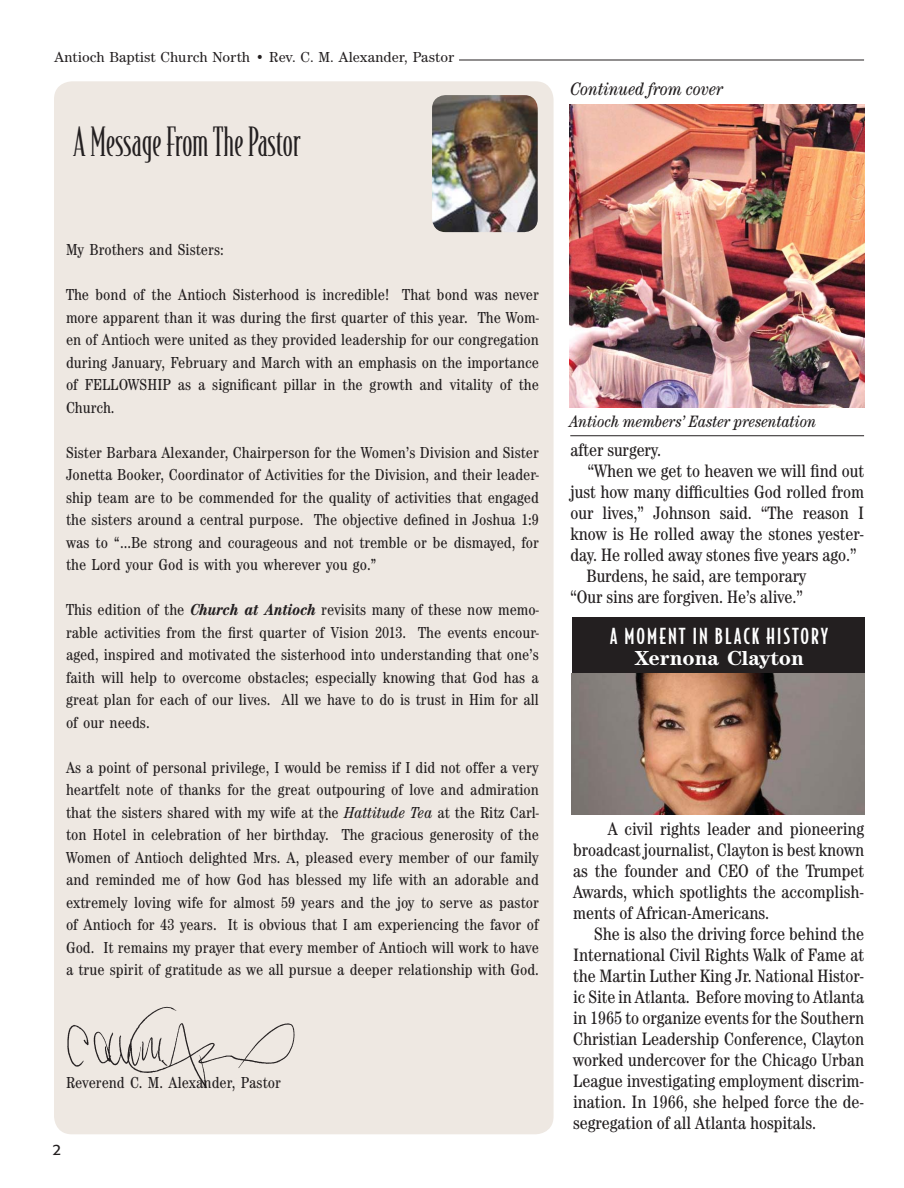
<style>
.page{position:relative;width:904px;height:1188px;background:#fff}
.page>*{position:absolute;margin:0;border:0;box-sizing:border-box;transform-origin:0 0}
.t1{font:300 38.25px "Bodega Serif";color:#231f20}
.t2{font:500 21px/21px "Bodega Sans";letter-spacing:.1em;color:#fff;text-align:center}
.t3{font:condensed 18px "Century";color:#231f20}
.t4{font:italic condensed 18px "Century";color:#231f20}
.t5{font:condensed 16.5px/22.5px "Century Itc T";color:#231f20;text-align:justify}
.t6{font:italic condensed 16.5px "Century";color:#231f20}
.t7{font:15px "Century Itc T";color:#231f20;scale:.95 1}
.t8{font:15px "Formata";color:#231f20}
.s1{font-weight:700;font-style:italic}
.s2{font-style:italic}
.s3{font-family:"Century Itc T";font-weight:700}
</style>
<div class="page">
<hr style="left:459px;top:60px;width:405px;height:1px;background:#231f20">
<div style="left:572px;top:617px;width:292px;height:65px;background:#231f20"></div>
<div style="left:54px;top:81px;width:500px;height:1053px;background:#eee8e2;border-radius:18px"></div>
<img style="left:432px;top:95px;width:106px;height:137px;border-radius:13px">
<img style="left:67px;top:1006px;width:228px;height:83px">
<hr style="left:570px;top:435px;width:294px;height:1px;background:#231f20">
<img style="left:570px;top:104px;width:294px;height:304px">
<img style="left:572px;top:673px;width:292px;height:142px">
<p class="t7" style="left:54px;top:52px;width:423px">Antioch Baptist Church North • Rev. C. M. Alexander, Pastor</p>
<p class="t1" style="left:73px;top:126px;width:229px">A Message From The Pastor</p>
<p class="t4" style="left:571px;top:83px;width:154px">Continued from cover</p>
<p class="t5" style="left:66px;top:239px;width:159px">My Brothers and Sisters:</p>
<p class="t5" style="left:66px;top:284px;width:474px">The bond of the Antioch Sisterhood is incredible! That bond was never more apparent than it was during the first quarter of this year. The Wom&shy;en of Antioch were united as they provided leadership for our congregation during January, February and March with an emphasis on the importance of FELLOWSHIP as a significant pillar in the growth and vitality of the Church.</p>
<p class="t5" style="left:66px;top:442px;width:474px">Sister Barbara Alexander, Chairperson for the Women’s Division and Sister Jonetta Booker, Coordinator of Activities for the Division, and their leader&shy;ship team are to be commended for the quality of activities that engaged the sisters around a central purpose. The objective defined in Joshua 1:9 was to “…Be strong and courageous and not tremble or be dismayed, for the Lord your God is with you wherever you go.”</p>
<p class="t5" style="left:66px;top:599px;width:474px">This edition of the <span class="s1">Church at Antioch</span> revisits many of these now memo&shy;rable activities from the first quarter of Vision 2013. The events encour&shy;aged, inspired and motivated the sisterhood into understanding that one’s faith will help to overcome obstacles; especially knowing that God has a great plan for each of our lives. All we have to do is trust in Him for all of our needs.</p>
<p class="t5" style="left:66px;top:757px;width:474px">As a point of personal privilege, I would be remiss if I did not offer a very heartfelt note of thanks for the great outpouring of love and admiration that the sisters shared with my wife at the <span class="s2">Hattitude Tea</span> at the Ritz Carl&shy;ton Hotel in celebration of her birthday. The gracious generosity of the Women of Antioch delighted Mrs. A, pleased every member of our family and reminded me of how God has blessed my life with an adorable and extremely loving wife for almost 59 years and the joy to serve as pastor of Antioch for 43 years. It is obvious that I am experiencing the favor of God. It remains my prayer that every member of Antioch will work to have a true spirit of gratitude as we all pursue a deeper relationship with God.</p>
<p class="t5" style="left:66px;top:1072px;width:216px">Reverend C. M. Alexander, Pastor</p>
<p class="t8" style="left:53px;top:1143px;width:10px">2</p>
<p class="t6" style="left:570px;top:416px;width:248px">Antioch members’ Easter presentation</p>
<p class="t3" style="left:570px;top:444px;width:92px">after surgery.</p>
<p class="t3" style="left:588px;top:465px;width:278px">“When we get to heaven we will find out</p>
<p class="t3" style="left:570px;top:486px;width:295px">just how many difficulties God rolled from</p>
<p class="t3" style="left:570px;top:507px;width:295px">our lives,” Johnson said. “The reason I</p>
<p class="t3" style="left:570px;top:528px;width:295px">know is He rolled away the stones yester-</p>
<p class="t3" style="left:570px;top:549px;width:288px">day. He rolled away stones five years ago.”</p>
<p class="t3" style="left:586px;top:570px;width:221px">Burdens, he said, are temporary</p>
<p class="t3" style="left:570px;top:591px;width:234px">“Our sins are forgiven. He’s alive.”</p>
<p class="t2" style="left:610px;top:627px;width:220px">A MOMENT IN BLACK HISTORY<br><span class="s3">Xernona Clayton</span></p>
<p class="t3" style="left:608px;top:822px;width:258px">A civil rights leader and pioneering</p>
<p class="t3" style="left:573px;top:843px;width:292px">broadcast journalist, Clayton is best known</p>
<p class="t3" style="left:573px;top:864px;width:292px">as the founder and CEO of the Trumpet</p>
<p class="t3" style="left:573px;top:885px;width:292px">Awards, which spotlights the accomplish-</p>
<p class="t3" style="left:573px;top:906px;width:197px">ments of African-Americans.</p>
<p class="t3" style="left:594px;top:927px;width:271px">She is also the driving force behind the</p>
<p class="t3" style="left:573px;top:948px;width:292px">International Civil Rights Walk of Fame at</p>
<p class="t3" style="left:573px;top:969px;width:292px">the Martin Luther King Jr. National Histor-</p>
<p class="t3" style="left:573px;top:990px;width:292px">ic Site in Atlanta. Before moving to Atlanta</p>
<p class="t3" style="left:573px;top:1011px;width:292px">in 1965 to organize events for the Southern</p>
<p class="t3" style="left:573px;top:1032px;width:292px">Christian Leadership Conference, Clayton</p>
<p class="t3" style="left:573px;top:1053px;width:292px">worked undercover for the Chicago Urban</p>
<p class="t3" style="left:573px;top:1074px;width:292px">League investigating employment discrim-</p>
<p class="t3" style="left:573px;top:1095px;width:292px">ination. In 1966, she helped force the de-</p>
<p class="t3" style="left:573px;top:1116px;width:244px">segregation of all Atlanta hospitals.</p>
</div>
